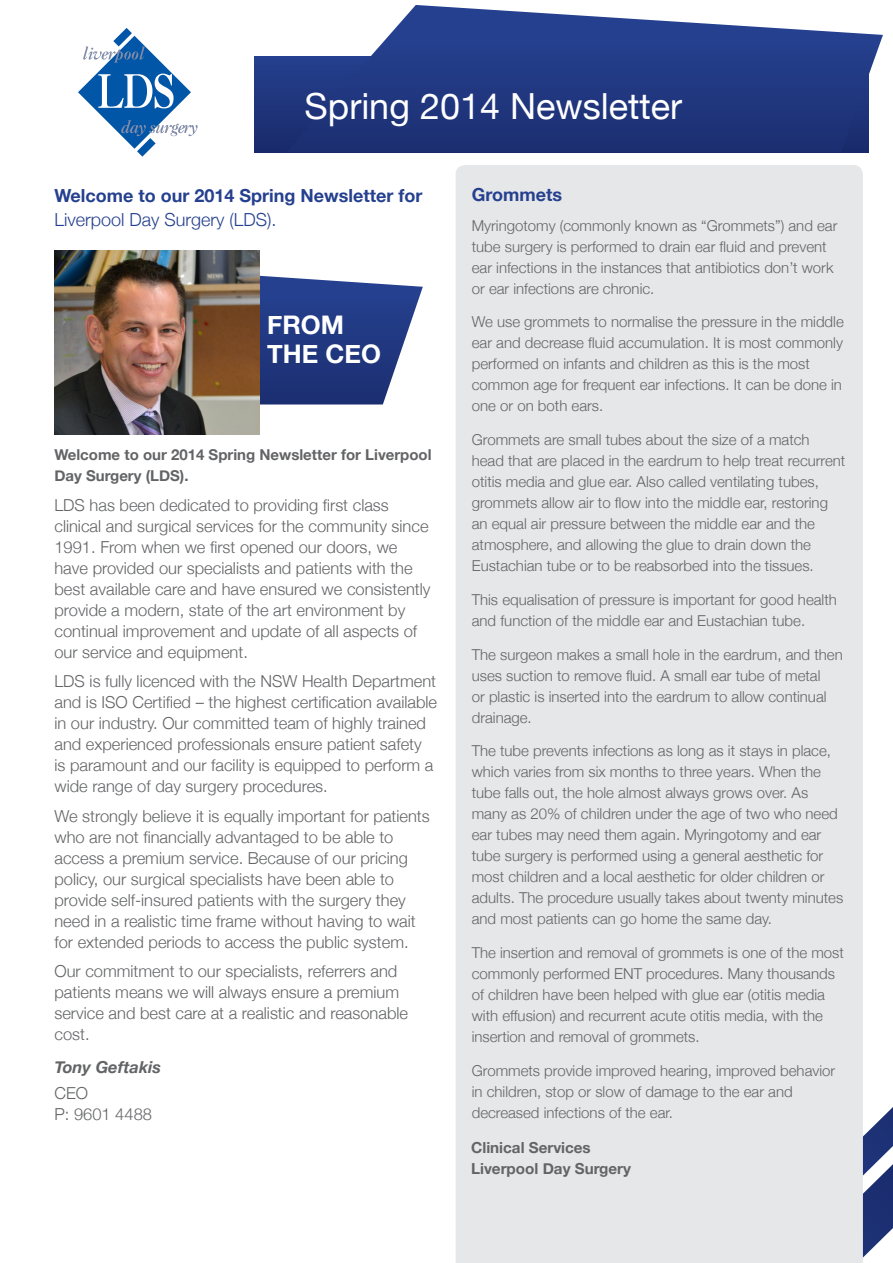
<style>
.page{position:relative;width:893px;height:1263px;background:#fff}
.page>*{position:absolute;margin:0;border:0;box-sizing:border-box;transform-origin:0 0}
.t1{font:36px "Helvetica Neue";color:#fff}
.t2{font:700 25.65px/28.5px "Helvetica Neue";color:#fff}
.t3{font:700 18px "Helvetica Neue";color:#25408f}
.t4{font:300 18px "Helvetica Neue";color:#25408f}
.t5{font:300 16.5px/21px "Helvetica Neue";color:#636466}
.t6{font:italic 700 16.5px "Helvetica Neue";color:#636466}
.t7{font:700 15.15px/21.1px "Helvetica Neue";color:#636466}
.t8{font:300 15px/21px "Helvetica Neue";color:#636466}
.t9{font:700 15px/21px "Helvetica Neue";color:#636466}
</style>
<div class="page">
<svg style="left:863px;top:1107px;width:30px;height:151px"></svg>
<div style="left:456px;top:165px;width:407px;height:1098px;background:#e6e7e8"></div>
<div style="left:255px;top:57px;width:613px;height:96px;background:linear-gradient(to bottom,#25408d,#192a6a)"></div>
<svg style="left:286px;top:5px;width:597px;height:148px"></svg>
<svg style="left:259px;top:263px;width:164px;height:141px"></svg>
<img style="left:54px;top:250px;width:205px;height:185px">
<svg style="left:78px;top:28px;width:120px;height:129px"></svg>
<h1 class="t1" style="left:305px;top:80px;width:379px">Spring 2014 Newsletter</h1>
<p class="t3" style="left:54px;top:181px;width:369px">Welcome to our 2014 Spring Newsletter for</p>
<p class="t4" style="left:54px;top:205px;width:224px">Liverpool Day Surgery (LDS).</p>
<h2 class="t2" style="left:267px;top:311px;width:115px">FROM<br>THE CEO</h2>
<p class="t9" style="left:54px;top:445px;width:379px">Welcome to our 2014 Spring Newsletter for Liverpool<br>Day Surgery (LDS).</p>
<p class="t5" style="left:54px;top:493px;width:377px">LDS has been dedicated to providing first class clinical and surgical services for the community since 1991. From when we first opened our doors, we have provided our specialists and patients with the best available care and have ensured we consistently provide a modern, state of the art environment by continual improvement and update of all aspects of our service and equipment.</p>
<p class="t5" style="left:54px;top:670px;width:384px">LDS is fully licenced with the NSW Health Department and is ISO Certified – the highest certification available in our industry. Our committed team of highly trained and experienced professionals ensure patient safety<br>is paramount and our facility is equipped to perform a wide range of day surgery procedures.</p>
<p class="t5" style="left:54px;top:804px;width:377px">We strongly believe it is equally important for patients who are not financially advantaged to be able to access a premium service. Because of our pricing policy, our surgical specialists have been able to provide self-insured patients with the surgery they need in a realistic time frame without having to wait for extended periods to access the public system.</p>
<p class="t5" style="left:54px;top:960px;width:355px">Our commitment to our specialists, referrers and patients means we will always ensure a premium service and best care at a realistic and reasonable cost.</p>
<p class="t6" style="left:54px;top:1054px;width:108px">Tony Geftakis</p>
<p class="t5" style="left:54px;top:1082px;width:99px">CEO<br>P: 9601 4488</p>
<p class="t3" style="left:472px;top:181px;width:92px">Grommets</p>
<p class="t8" style="left:472px;top:214px;width:367px">Myringotomy (commonly known as “Grommets”) and ear tube surgery is performed to drain ear fluid and prevent ear infections in the instances that antibiotics don’t work or ear infections are chronic.</p>
<p class="t8" style="left:472px;top:311px;width:374px">We use grommets to normalise the pressure in the middle ear and decrease fluid accumulation. It is most commonly performed on infants and children as this is the most common age for frequent ear infections. It can be done in one or on both ears.</p>
<p class="t8" style="left:472px;top:428px;width:375px">Grommets are small tubes about the size of a match head that are placed in the eardrum to help treat recurrent otitis media and glue ear. Also called ventilating tubes, grommets allow air to flow into the middle ear, restoring an equal air pressure between the middle ear and the atmosphere, and allowing the glue to drain down the Eustachian tube or to be reabsorbed into the tissues.</p>
<p class="t8" style="left:472px;top:588px;width:367px">This equalisation of pressure is important for good health and function of the middle ear and Eustachian tube.</p>
<p class="t8" style="left:472px;top:643px;width:372px">The surgeon makes a small hole in the eardrum, and then uses suction to remove fluid. A small ear tube of metal<br>or plastic is inserted into the eardrum to allow continual drainage.</p>
<p class="t8" style="left:472px;top:740px;width:373px">The tube prevents infections as long as it stays in place, which varies from six months to three years. When the tube falls out, the hole almost always grows over. As many as 20% of children under the age of two who need ear tubes may need them again. Myringotomy and ear tube surgery is performed using a general aesthetic for most children and a local aesthetic for older children or adults. The procedure usually takes about twenty minutes and most patients can go home the same day.</p>
<p class="t8" style="left:472px;top:941px;width:374px">The insertion and removal of grommets is one of the most commonly performed ENT procedures. Many thousands of children have been helped with glue ear (otitis media with effusion) and recurrent acute otitis media, with the insertion and removal of grommets.</p>
<p class="t8" style="left:472px;top:1059px;width:365px">Grommets provide improved hearing, improved behavior in children, stop or slow of damage to the ear and decreased infections of the ear.</p>
<p class="t7" style="left:471px;top:1137px;width:161px">Clinical Services<br>Liverpool Day Surgery</p>
</div>
